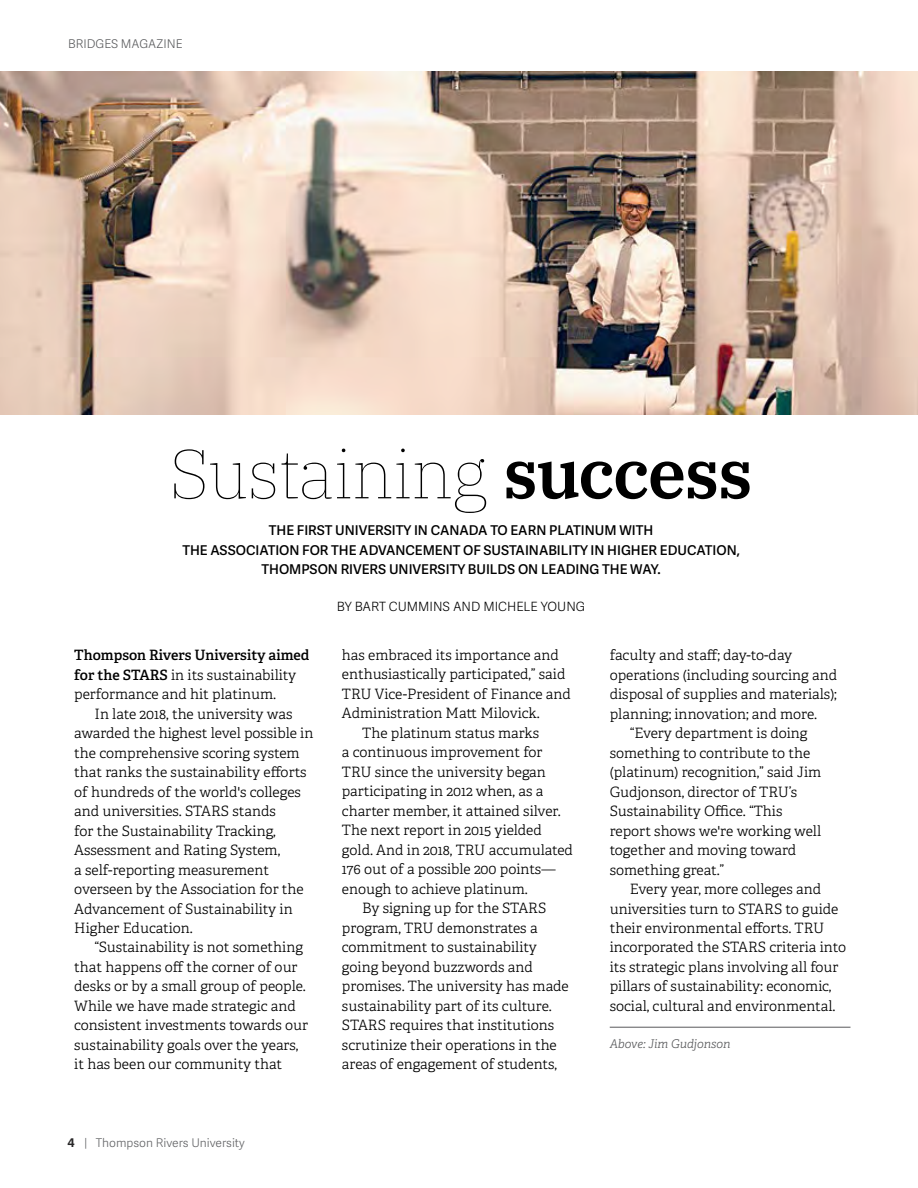
<style>
.page{position:relative;width:918px;height:1188px;background:#fff}
.page>*{position:absolute;margin:0;border:0;box-sizing:border-box;transform-origin:0 0}
.Heading_46pt_K{font:100 69px "IBM Plex Serif";letter-spacing:-.005em;color:#000}
.body_9_5_12_5_indent{font:300 14.25px/19.5px "Adelle";color:#000}
.body_9_5_13{font:300 14.25px/19.5px "Adelle";color:#000}
.byline_centered{font:600 13.5px/19.5px "Adelle Sans";color:#000;text-align:center}
.byline_centered-2{font:300 12.75px "Adelle Sans";color:#000}
.t1{font:300 12px "Adelle Sans";color:#636466}
.body_9_5_13_cutline{font:italic 300 12px "Adelle";color:#58595b}
.t2{font:300 12px "Adelle Sans";color:#58595b}
.s1{font-weight:600}
.s2{font-weight:700;color:#292829}
</style>
<div class="page">
<img style="left:0;top:71px;width:918px;height:344px">
<hr style="left:610px;top:1027px;width:240px;height:1px;background:#58595b">
<p class="t2" style="left:68px;top:35px;width:116px">BRIDGES MAGAZINE</p>
<p class="Heading_46pt_K" style="left:169px;top:423px;width:585px">Sustaining <span class="s1">success</span></p>
<p class="byline_centered" style="left:182px;top:520px;width:559px">THE FIRST UNIVERSITY IN CANADA TO EARN PLATINUM WITH<br>THE ASSOCIATION FOR THE ADVANCEMENT OF SUSTAINABILITY IN HIGHER EDUCATION,<br>THOMPSON RIVERS UNIVERSITY BUILDS ON LEADING THE WAY.</p>
<p class="byline_centered-2" style="left:337px;top:598px;width:250px">BY BART CUMMINS AND MICHELE YOUNG</p>
<p class="body_9_5_13" style="left:74px;top:646px;width:237px"><span class="s1">Thompson Rivers University aimed for the STARS</span> in its sustainability performance and hit platinum.</p>
<p class="body_9_5_12_5_indent" style="left:74px;top:704px;width:241px;text-indent:20px">In late 2018, the university was awarded the highest level possible in the comprehensive scoring system that ranks the sustainability efforts of hundreds of the world's colleges and universities. STARS stands<br>for the Sustainability Tracking,<br>Assessment and Rating System,<br>a self-reporting measurement overseen by the Association for the<br>Advancement of Sustainability in<br>Higher Education.</p>
<p class="body_9_5_12_5_indent" style="left:74px;top:938px;width:235px;text-indent:20px">“Sustainability is not something that happens off the corner of our desks or by a small group of people.<br>While we have made strategic and consistent investments towards our sustainability goals over the years, it has been our community that</p>
<p class="t1" style="left:68px;top:1134px;width:179px"><span class="s2">4</span> | Thompson Rivers University</p>
<p class="body_9_5_12_5_indent" style="left:342px;top:645px;width:230px">has embraced its importance and enthusiastically participated,” said TRU Vice-President of Finance and Administration Matt Milovick.</p>
<p class="body_9_5_12_5_indent" style="left:342px;top:723px;width:233px;text-indent:20px">The platinum status marks<br>a continuous improvement for<br>TRU since the university began participating in 2012 when, as a charter member, it attained silver.<br>The next report in 2015 yielded gold. And in 2018, TRU accumulated<br>176 out of a possible 200 points— enough to achieve platinum.</p>
<p class="body_9_5_12_5_indent" style="left:342px;top:899px;width:228px;text-indent:20px">By signing up for the STARS program, TRU demonstrates a commitment to sustainability going beyond buzzwords and promises. The university has made sustainability part of its culture.<br>STARS requires that institutions scrutinize their operations in the areas of engagement of students,</p>
<p class="body_9_5_12_5_indent" style="left:610px;top:646px;width:229px">faculty and staff; day-to-day operations (including sourcing and disposal of supplies and materials); planning; innovation; and more.</p>
<p class="body_9_5_12_5_indent" style="left:610px;top:724px;width:213px;text-indent:20px">“Every department is doing something to contribute to the (platinum) recognition,” said Jim<br>Gudjonson, director of TRU’s<br>Sustainability Office. “This report shows we're working well together and moving toward something great.”</p>
<p class="body_9_5_12_5_indent" style="left:610px;top:879px;width:238px;text-indent:20px">Every year, more colleges and universities turn to STARS to guide their environmental efforts. TRU incorporated the STARS criteria into its strategic plans involving all four pillars of sustainability: economic, social, cultural and environmental.</p>
<p class="body_9_5_13_cutline" style="left:610px;top:1036px;width:122px">Above: Jim Gudjonson</p>
</div>
